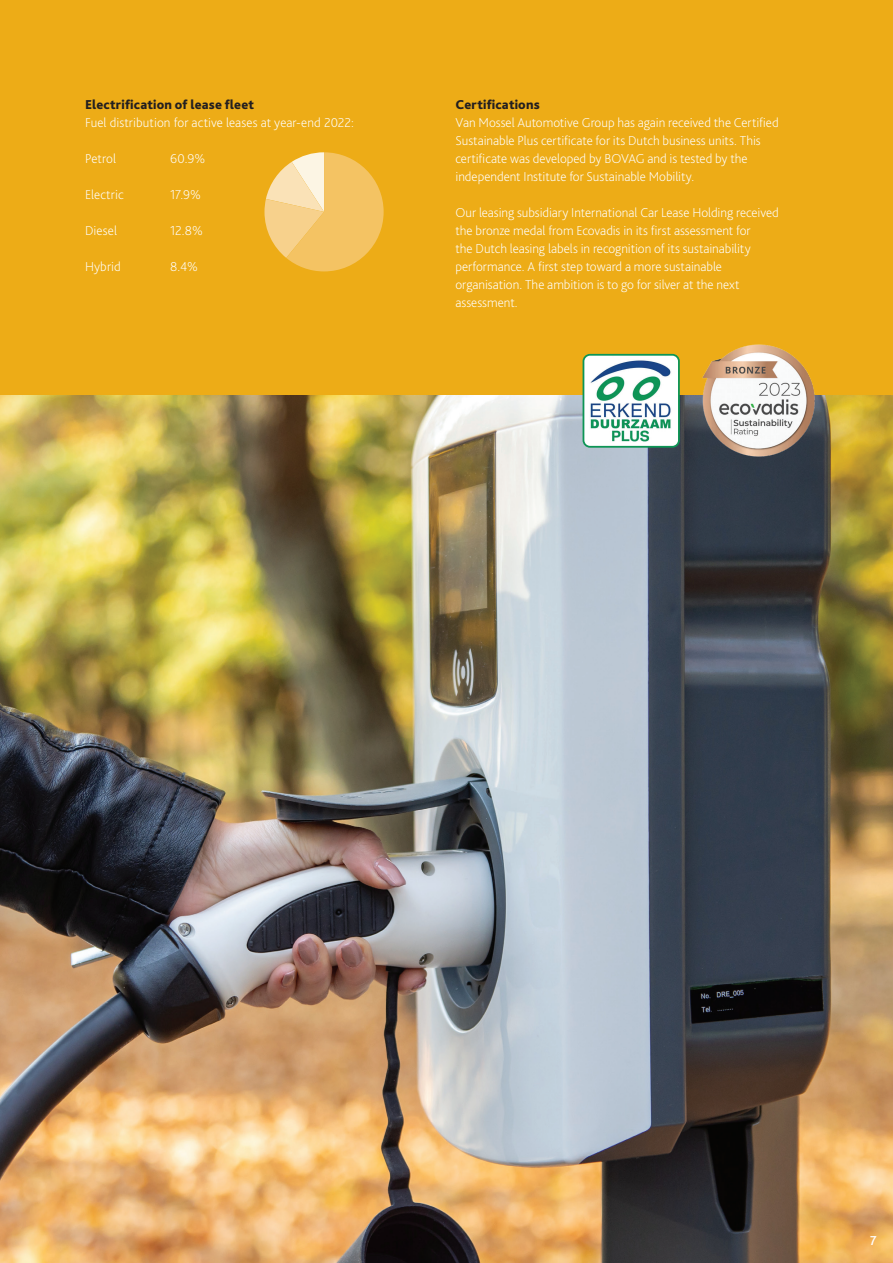
<style>
.page{position:relative;width:893px;height:1263px;background:#fff}
.page>*{position:absolute;margin:0;border:0;box-sizing:border-box;transform-origin:0 0}
.t1{font:200 13.5px/18px "Bliss Pro";color:#fff}
.t2{font:800 13.5px "Bliss Pro";letter-spacing:.015em;color:#231f20}
.t3{font:500 13.5px "Bliss Pro";color:#fff}
</style>
<div class="page">
<div style="left:0;top:0;width:893px;height:395px;background:#edac17"></div>
<img style="left:0;top:395px;width:893px;height:868px">
<img style="left:702px;top:344px;width:115px;height:114px">
<img style="left:583px;top:357px;width:96px;height:90px">
<div style="left:583px;top:354px;width:97px;height:94px;border:2px solid #0d9555;border-radius:7px"></div>
<svg style="left:264px;top:152px;width:120px;height:119px"></svg>
<p class="t2" style="left:85px;top:97px;width:171px">Electrification of lease fleet</p>
<p class="t1" style="left:85px;top:114px;width:271px">Fuel distribution for active leases at year-end 2022:</p>
<p class="t1" style="left:85px;top:150px;width:33px">Petrol</p>
<p class="t1" style="left:170px;top:150px;width:37px">60.9%</p>
<p class="t1" style="left:85px;top:186px;width:40px">Electric</p>
<p class="t1" style="left:170px;top:186px;width:32px">17.9%</p>
<p class="t1" style="left:85px;top:222px;width:34px">Diesel</p>
<p class="t1" style="left:170px;top:222px;width:34px">12.8%</p>
<p class="t1" style="left:85px;top:258px;width:37px">Hybrid</p>
<p class="t1" style="left:170px;top:258px;width:29px">8.4%</p>
<p class="t2" style="left:455px;top:97px;width:86px">Certifications</p>
<p class="t1" style="left:455px;top:114px;width:325px">Van Mossel Automotive Group has again received the Certified Sustainable Plus certificate for its Dutch business units. This certificate was developed by BOVAG and is tested by the independent Institute for Sustainable Mobility.</p>
<p class="t1" style="left:455px;top:204px;width:325px">Our leasing subsidiary International Car Lease Holding received the bronze medal from Ecovadis in its first assessment for<br>the Dutch leasing labels in recognition of its sustainability performance. A first step toward a more sustainable organisation. The ambition is to go for silver at the next assessment.</p>
<p class="t3" style="left:870px;top:1232px;width:8px">7</p>
</div>
